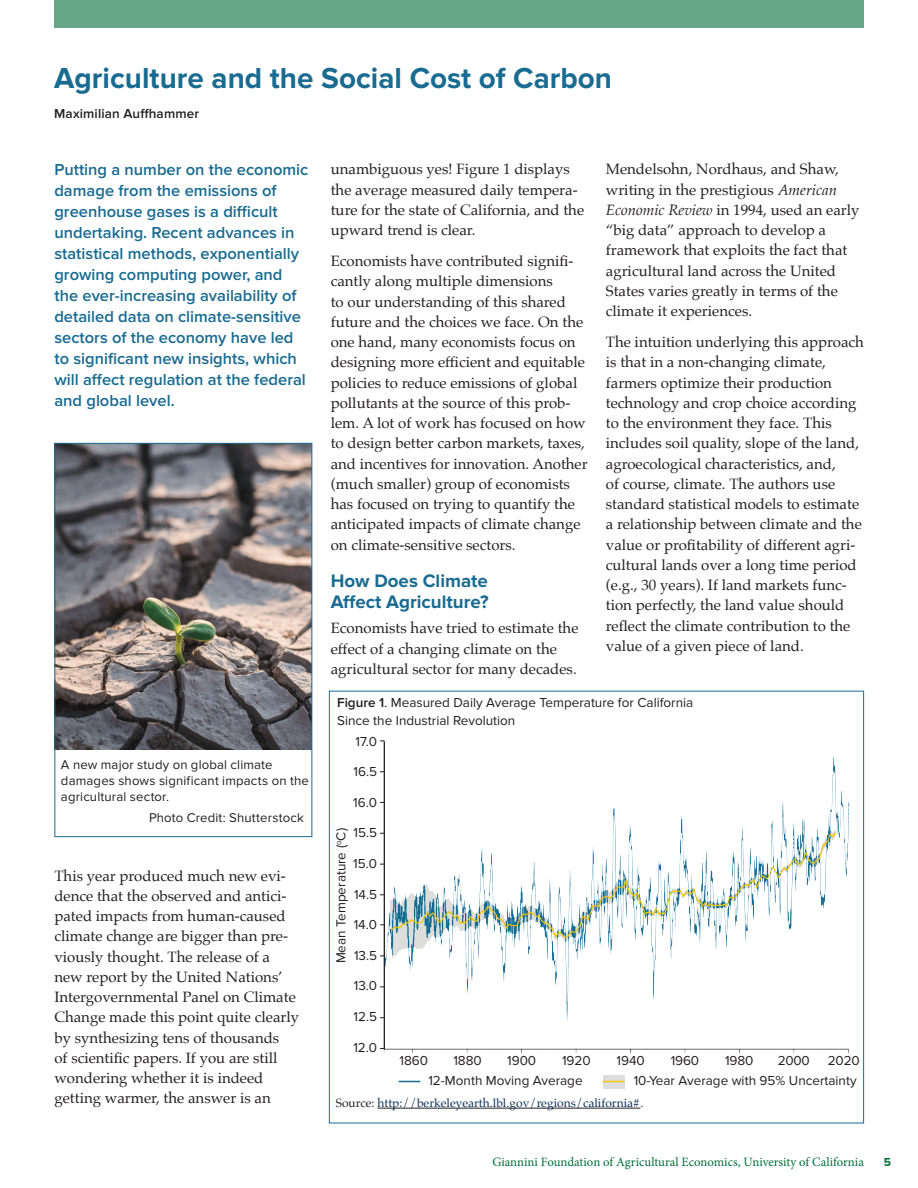
<style>
.page{position:relative;width:918px;height:1188px;background:#fff}
.page>*{position:absolute;margin:0;border:0;box-sizing:border-box;transform-origin:0 0}
.Article_Headline{font:700 30px "Proxima Nova";color:#196b91}
.Article_Subhead{font:700 18.75px/20.2px "Proxima Nova";color:#196b91}
.Article_Abstract{font:600 16.5px/21px "Proxima Nova";color:#196b91}
.Article_Body__Palati{font:15px/20.2px "Palatino";color:#231f20}
.Legend_Label{font:13.5px "Proxima Nova";color:#231f20}
.Figure_Title{font:13.5px/18px "Proxima Nova";color:#231f20}
.Fig_axis_label-right{font:13.5px "Proxima Nova";color:#231f20}
.Author{font:600 13.5px "Proxima Nova";letter-spacing:.01em;color:#231f20}
.Photo_Caption_Left{font:13.2px/15.8px "Proxima Nova";letter-spacing:.01em;color:#231f20}
.t1{font:12.75px "Minion Pro";color:#006f3c}
.Figure_source{font:12px "Palatino";color:#0c3259}
.t2{font:700 12px "Proxima Nova";color:#006f3c}
.s1{font-style:italic}
.s2{font-weight:600}
.s3{color:#231f20}
</style>
<div class="page">
<div style="left:54px;top:0;width:810px;height:28px;background:#67a788"></div>
<img style="left:56px;top:445px;width:254px;height:305px">
<div style="left:54px;top:443px;width:258px;height:394px;border:1px solid #196b91"></div>
<img style="left:380px;top:740px;width:470px;height:313px">
<svg style="left:399px;top:1081px;width:21px;height:1px"></svg>
<svg style="left:603px;top:1075px;width:21px;height:13px"></svg>
<svg style="left:603px;top:1081px;width:21px;height:1px"></svg>
<hr style="left:377px;top:1108px;width:263px;height:1px;background:#231f20">
<hr style="left:384px;top:741px;width:1px;height:308px;background:#231f20">
<p class="Article_Headline" style="left:54px;top:61px;width:559px">Agriculture and the Social Cost of Carbon</p>
<p class="Author" style="left:54px;top:106px;width:146px">Maximilian Auffhammer</p>
<p class="Article_Abstract" style="left:54px;top:160px;width:256px">Putting a number on the economic damage from the emissions of greenhouse gases is a difficult undertaking. Recent advances in statistical methods, exponentially growing computing power, and the ever-increasing availability of detailed data on climate-sensitive sectors of the economy have led to significant new insights, which will affect regulation at the federal and global level.</p>
<p class="Article_Body__Palati" style="left:606px;top:159px;width:255px">Mendelsohn, Nordhaus, and Shaw, writing in the prestigious <span class="s1">American Economic Review</span> in 1994, used an early “big data” approach to develop a framework that exploits the fact that agricultural land across the United States varies greatly in terms of the climate it experiences.</p>
<p class="Article_Body__Palati" style="left:331px;top:159px;width:255px">unambiguous yes! Figure 1 displays the average measured daily tempera&shy;ture for the state of California, and the upward trend is clear.</p>
<p class="Article_Body__Palati" style="left:331px;top:251px;width:259px">Economists have contributed signifi&shy;cantly along multiple dimensions<br>to our understanding of this shared future and the choices we face. On the one hand, many economists focus on designing more efficient and equitable policies to reduce emissions of global pollutants at the source of this prob&shy;lem. A lot of work has focused on how to design better carbon markets, taxes, and incentives for innovation. Another (much smaller) group of economists has focused on trying to quantify the anticipated impacts of climate change on climate-sensitive sectors.</p>
<p class="Article_Subhead" style="left:331px;top:572px;width:159px">How Does Climate<br>Affect Agriculture?</p>
<p class="Article_Body__Palati" style="left:331px;top:618px;width:249px">Economists have tried to estimate the effect of a changing climate on the agricultural sector for many decades.</p>
<p class="Article_Body__Palati" style="left:606px;top:332px;width:260px">The intuition underlying this approach is that in a non-changing climate, farmers optimize their production technology and crop choice according to the environment they face. This includes soil quality, slope of the land, agroecological characteristics, and,<br>of course, climate. The authors use standard statistical models to estimate a relationship between climate and the value or profitability of different agri&shy;cultural lands over a long time period (e.g., 30 years). If land markets func&shy;tion perfectly, the land value should reflect the climate contribution to the value of a given piece of land.</p>
<p class="Photo_Caption_Left" style="left:61px;top:757px;width:249px">A new major study on global climate damages shows significant impacts on the agricultural sector.</p>
<p class="Photo_Caption_Left" style="left:149px;top:810px;width:156px">Photo Credit: Shutterstock</p>
<p class="Article_Body__Palati" style="left:54px;top:865px;width:246px">This year produced much new evi&shy;dence that the observed and antici&shy;pated impacts from human-caused climate change are bigger than pre&shy;viously thought. The release of a new report by the United Nations’ Intergovernmental Panel on Climate Change made this point quite clearly by synthesizing tens of thousands<br>of scientific papers. If you are still wondering whether it is indeed getting warmer, the answer is an</p>
<p class="Figure_Title" style="left:337px;top:694px;width:358px"><span class="s2">Figure 1</span>. Measured Daily Average Temperature for California<br>Since the Industrial Revolution</p>
<p class="Fig_axis_label-right" style="left:356px;top:733px;width:23px">17.0</p>
<p class="Fig_axis_label-right" style="left:354px;top:764px;width:25px">16.5</p>
<p class="Fig_axis_label-right" style="left:353px;top:795px;width:25px">16.0</p>
<p class="Fig_axis_label-right" style="left:354px;top:825px;width:25px">15.5</p>
<p class="Fig_axis_label-right" style="left:353px;top:856px;width:25px">15.0</p>
<p class="Fig_axis_label-right" style="left:354px;top:886px;width:25px">14.5</p>
<p class="Fig_axis_label-right" style="left:354px;top:917px;width:25px">14.0</p>
<p class="Fig_axis_label-right" style="left:354px;top:948px;width:25px">13.5</p>
<p class="Fig_axis_label-right" style="left:354px;top:978px;width:25px">13.0</p>
<p class="Fig_axis_label-right" style="left:354px;top:1009px;width:25px">12.5</p>
<p class="Fig_axis_label-right" style="left:353px;top:1039px;width:25px">12.0</p>
<p class="Fig_axis_label-right" style="left:333px;top:963px;width:137px;rotate:-90deg">Mean Temperature (<sup>o</sup>C)</p>
<p class="Legend_Label" style="left:400px;top:1053px;width:30px">1860</p>
<p class="Legend_Label" style="left:453px;top:1053px;width:30px">1880</p>
<p class="Legend_Label" style="left:507px;top:1053px;width:31px">1900</p>
<p class="Legend_Label" style="left:562px;top:1053px;width:30px">1920</p>
<p class="Legend_Label" style="left:617px;top:1053px;width:30px">1940</p>
<p class="Legend_Label" style="left:671px;top:1053px;width:30px">1960</p>
<p class="Legend_Label" style="left:725px;top:1053px;width:30px">1980</p>
<p class="Legend_Label" style="left:778px;top:1053px;width:33px">2000</p>
<p class="Legend_Label" style="left:828px;top:1053px;width:33px">2020</p>
<p class="Legend_Label" style="left:428px;top:1073px;width:156px">12-Month Moving Average</p>
<p class="Legend_Label" style="left:634px;top:1073px;width:224px">10-Year Average with 95% Uncertainty</p>
<p class="Figure_source" style="left:336px;top:1093px;width:309px"><span class="s3">Source:</span> http://berkeleyearth.lbl.gov/regions/california#<span class="s3">.</span></p>
<p class="t1" style="left:492px;top:1153px;width:373px">Giannini Foundation of Agricultural Economics, University of California</p>
<p class="t2" style="left:884px;top:1155px;width:9px">5</p>
</div>
